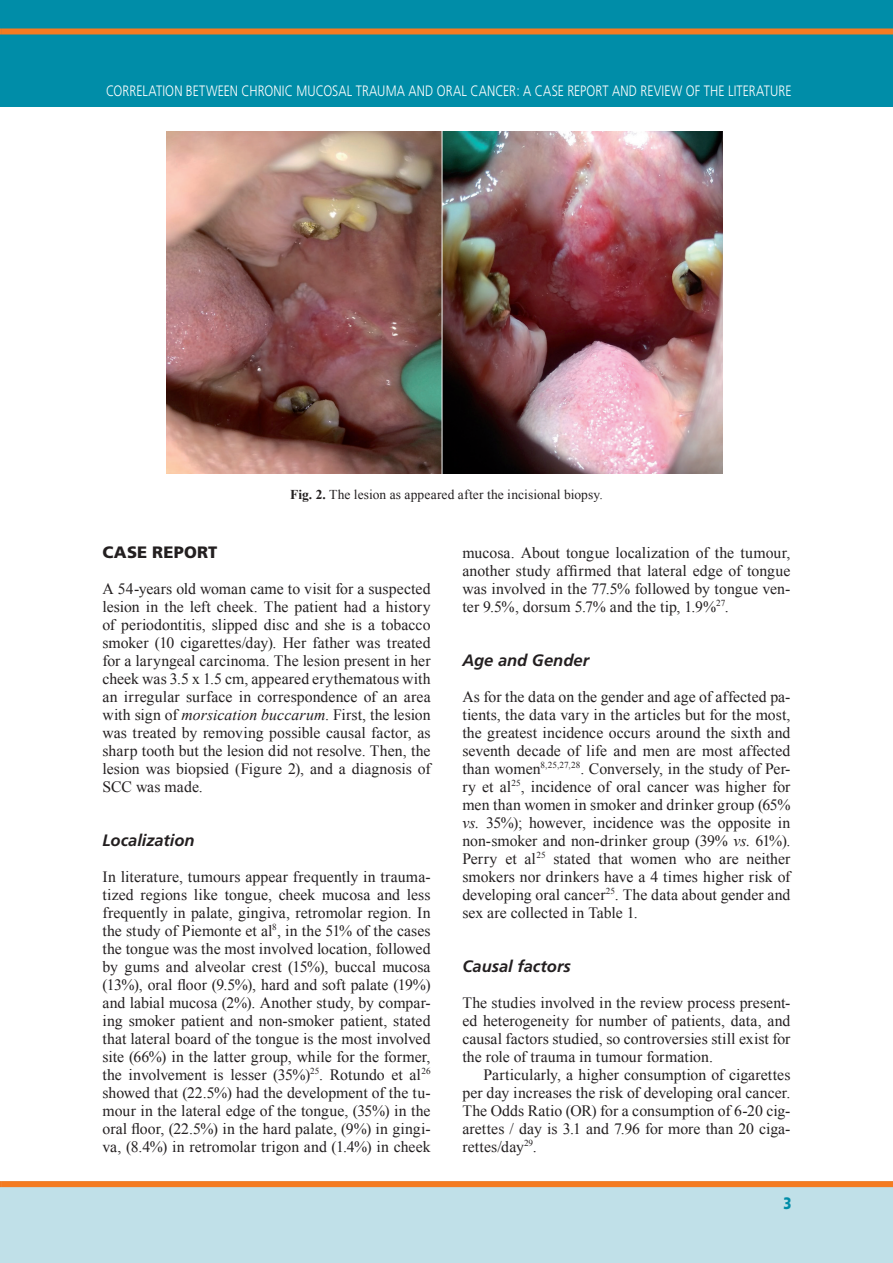
<style>
.page{position:relative;width:893px;height:1263px;background:#fff}
.page>*{position:absolute;margin:0;border:0;box-sizing:border-box;transform-origin:0 0}
.t1{font:italic 700 16.5px "Frutiger";color:#231f20}
.t2{font:900 16.5px "Frutiger";letter-spacing:.01em;color:#231f20}
.t3{font:900 16.5px "Frutiger";color:#008da8;scale:.8 1}
.t4{font:15.75px/18px "Times New Roman";color:#231f20;text-align:justify}
.t5{font:300 15px "Frutiger";letter-spacing:.01em;color:#fff;scale:.82 1}
.t6{font:13.5px "Times New Roman";letter-spacing:.01em;color:#231f20}
.s1{font-weight:700}
.s2{font-style:italic}
</style>
<div class="page">
<hr style="left:0;top:0;width:1px;height:106px;background:#008da8">
<div style="left:1px;top:0;width:892px;height:106px;background:#008da8"></div>
<hr style="left:0;top:1181px;width:1px;height:82px;background:#c0e0e8">
<div style="left:1px;top:1181px;width:892px;height:82px;background:#c0e0e8"></div>
<div style="left:1px;top:28px;width:892px;height:6px;background:#f47b21"></div>
<div style="left:1px;top:1181px;width:892px;height:6px;background:#f47b21"></div>
<img style="left:167px;top:132px;width:556px;height:342px">
<p class="t5" style="left:106px;top:83px;width:837px">CORRELATION BETWEEN CHRONIC MUCOSAL TRAUMA AND ORAL CANCER: A CASE REPORT AND REVIEW OF THE LITERATURE</p>
<p class="t6" style="left:290px;top:486px;width:314px"><span class="s1">Fig. 2.</span> The lesion as appeared after the incisional biopsy.</p>
<p class="t2" style="left:102px;top:542px;width:116px">CASE REPORT</p>
<p class="t4" style="left:102px;top:579px;width:330px">A 54-years old woman came to visit for a suspected lesion in the left cheek. The patient had a history of periodontitis, slipped disc and she is a tobacco smoker (10 cigarettes/day). Her father was treated for a laryngeal carcinoma. The lesion present in her cheek was 3.5 x 1.5 cm, appeared erythematous with an irregular surface in correspondence of an area with sign of <span class="s2">morsication buccarum</span>. First, the lesion was treated by removing possible causal factor, as sharp tooth but the lesion did not resolve. Then, the lesion was biopsied (Figure 2), and a diagnosis of SCC was made.</p>
<p class="t1" style="left:102px;top:830px;width:94px">Localization</p>
<p class="t4" style="left:102px;top:867px;width:330px">In literature, tumours appear frequently in trauma&shy;tized regions like tongue, cheek mucosa and less frequently in palate, gingiva, retromolar region. In the study of Piemonte et al<sup>8</sup>, in the 51% of the cases the tongue was the most involved location, followed by gums and alveolar crest (15%), buccal mucosa (13%), oral floor (9.5%), hard and soft palate (19%) and labial mucosa (2%). Another study, by compar&shy;ing smoker patient and non-smoker patient, stated that lateral board of the tongue is the most involved site (66%) in the latter group, while for the former, the involvement is lesser (35%)<sup>25</sup>. Rotundo et al<sup>26 </sup>showed that (22.5%) had the development of the tu&shy;mour in the lateral edge of the tongue, (35%) in the oral floor, (22.5%) in the hard palate, (9%) in gingi&shy;va, (8.4%) in retromolar trigon and (1.4%) in cheek</p>
<p class="t4" style="left:462px;top:543px;width:330px">mucosa. About tongue localization of the tumour, another study affirmed that lateral edge of tongue was involved in the 77.5% followed by tongue ven&shy;ter 9.5%, dorsum 5.7% and the tip, 1.9%<sup>27</sup>.</p>
<p class="t1" style="left:462px;top:650px;width:128px">Age and Gender</p>
<p class="t4" style="left:462px;top:687px;width:330px">As for the data on the gender and age of affected pa&shy;tients, the data vary in the articles but for the most, the greatest incidence occurs around the sixth and seventh decade of life and men are most affected than women<sup>8,25,27,28</sup>. Conversely, in the study of Per&shy;ry et al<sup>25</sup>, incidence of oral cancer was higher for men than women in smoker and drinker group (65% <span class="s2">vs.</span> 35%); however, incidence was the opposite in non-smoker and non-drinker group (39% <span class="s2">vs.</span> 61%).<br>Perry et al<sup>25</sup> stated that women who are neither smokers nor drinkers have a 4 times higher risk of developing oral cancer<sup>25</sup>. The data about gender and sex are collected in Table 1.</p>
<p class="t1" style="left:462px;top:956px;width:110px">Causal factors</p>
<p class="t4" style="left:462px;top:993px;width:330px">The studies involved in the review process present&shy;ed heterogeneity for number of patients, data, and causal factors studied, so controversies still exist for the role of trauma in tumour formation.</p>
<p class="t4" style="left:462px;top:1065px;width:330px;text-indent:21px">Particularly, a higher consumption of cigarettes per day increases the risk of developing oral cancer.<br>The Odds Ratio (OR) for a consumption of 6-20 cig&shy;arettes / day is 3.1 and 7.96 for more than 20 ciga&shy;rettes/day<sup>29</sup>.</p>
<p class="t3" style="left:783px;top:1193px;width:12px">3</p>
</div>
